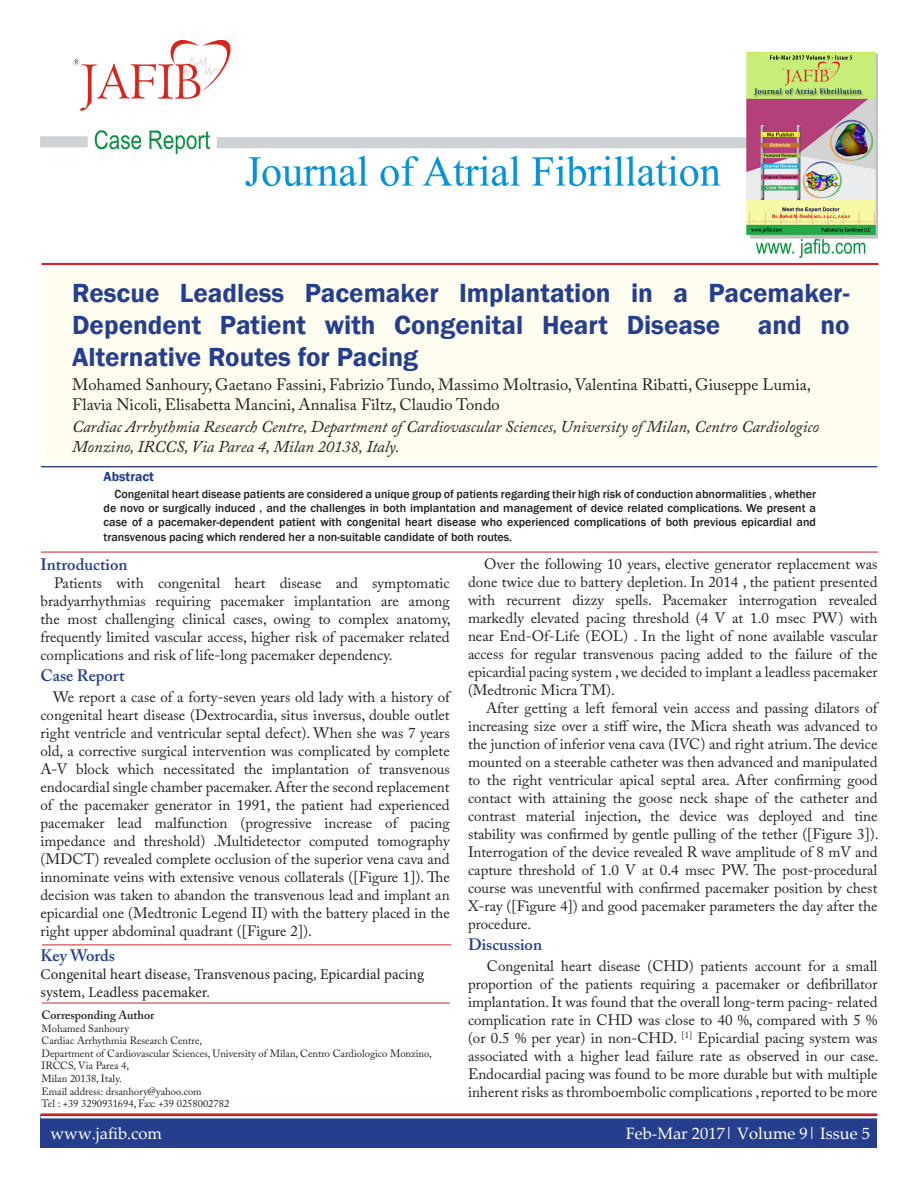
<style>
.page{position:relative;width:918px;height:1188px;background:#fff}
.page>*{position:absolute;margin:0;border:0;box-sizing:border-box;transform-origin:0 0}
._05_Article_Title{font:600 27px/32.4px "Franklin Gothic";color:#253f8e}
._06_Author_block{font:16.5px/19.8px "Adobe Caslon Pro";color:#231f20}
._07_Author_Affiliati{font:italic 16.5px/19.8px "Adobe Caslon Pro";color:#231f20}
.white_header_for_blu{font:16.5px "Palatino Linotype";color:#fff}
._11_Body_Header{font:600 16.5px "Adobe Caslon Pro";color:#253f8e}
._10_Body_Text{font:600 16.5px "Adobe Caslon Pro";color:#253f8e}
._10_Body_Text-2{font:15px/18px "Adobe Caslon Pro";color:#231f20;text-align:justify}
.t1{font:15px/18px "Minion Pro";color:#231f20}
._08_Abstract_Header{font:600 13.5px "Franklin Gothic";color:#253f8e}
._08_Abstract_Header-2{font:500 12px/14.4px "Franklin Gothic";color:#231f20;text-align:justify}
._13_small_text_for_h{font:600 12px "Adobe Caslon Pro";color:#231f20}
._13_small_text_for_h-2{font:10.5px/12.6px "Adobe Caslon Pro";color:#231f20}
</style>
<div class="page">
<div style="left:42px;top:270px;width:837px;height:192px;background:#fefdf0"></div>
<hr style="left:41px;top:552px;width:837px;height:1px;background:#d1232a">
<hr style="left:41px;top:467px;width:836px;height:1px;background:#d1232a">
<hr style="left:41px;top:466px;width:836px;height:1px;background:#253f8e">
<hr style="left:42px;top:1003px;width:408px;height:1px;background:#d1232a">
<hr style="left:42px;top:945px;width:409px;height:1px;background:#d1232a">
<div style="left:40px;top:1115px;width:838px;height:33px;background:#253f8e"></div>
<hr style="left:40px;top:1113px;width:838px;height:3px;background:#d1232a">
<hr style="left:40px;top:1116px;width:838px;height:2px;background:#fff">
<hr style="left:41px;top:263px;width:837px;height:2px;background:#d1232a">
<img style="left:40px;top:40px;width:838px;height:217px">
<p class="_05_Article_Title" style="left:72px;top:277px;width:779px">Rescue Leadless Pacemaker Implantation in a Pacemaker-<br>Dependent Patient with Congenital Heart Disease</p>
<p class="_05_Article_Title" style="left:758px;top:309px;width:93px">and no</p>
<p class="_05_Article_Title" style="left:72px;top:341px;width:348px">Alternative Routes for Pacing</p>
<p class="_06_Author_block" style="left:72px;top:374px;width:740px">Mohamed Sanhoury, Gaetano Fassini, Fabrizio Tundo, Massimo Moltrasio, Valentina Ribatti, Giuseppe Lumia,<br>Flavia Nicoli, Elisabetta Mancini, Annalisa Filtz, Claudio Tondo</p>
<p class="_07_Author_Affiliati" style="left:72px;top:416px;width:748px">Cardiac Arrhythmia Research Centre, Department of Cardiovascular Sciences, University of Milan, Centro Cardiologico<br>Monzino, IRCCS, Via Parea 4, Milan 20138, Italy.</p>
<p class="_08_Abstract_Header" style="left:104px;top:468px;width:52px">Abstract</p>
<p class="_08_Abstract_Header-2" style="left:104px;top:486px;width:714px;text-indent:11px">Congenital heart disease patients are considered a unique group of patients regarding their high risk of conduction abnormalities , whether de novo or surgically induced , and the challenges in both implantation and management of device related complications. We present a case of a pacemaker-dependent patient with congenital heart disease who experienced complications of both previous epicardial and transvenous pacing which rendered her a non-suitable candidate of both routes.</p>
<p class="_11_Body_Header" style="left:40px;top:555px;width:89px">Introduction</p>
<p class="_10_Body_Text-2" style="left:40px;top:574px;width:412px;text-indent:14px">Patients with congenital heart disease and symptomatic bradyarrhythmias requiring pacemaker implantation are among the most challenging clinical cases, owing to complex anatomy, frequently limited vascular access, higher risk of pacemaker related complications and risk of life-long pacemaker dependency.</p>
<p class="_10_Body_Text" style="left:40px;top:666px;width:86px">Case Report</p>
<p class="_10_Body_Text-2" style="left:40px;top:688px;width:411px;text-indent:13px">We report a case of a forty-seven years old lady with a history of congenital heart disease (Dextrocardia, situs inversus, double outlet right ventricle and ventricular septal defect). When she was 7 years old, a corrective surgical intervention was complicated by complete A-V block which necessitated the implantation of transvenous endocardial single chamber pacemaker. After the second replacement of the pacemaker generator in 1991, the patient had experienced pacemaker lead malfunction (progressive increase of pacing impedance and threshold) .Multidetector computed tomography (MDCT) revealed complete occlusion of the superior vena cava and innominate veins with extensive venous collaterals ([Figure 1]). The decision was taken to abandon the transvenous lead and implant an epicardial one (Medtronic Legend II) with the battery placed in the right upper abdominal quadrant ([Figure 2]).</p>
<p class="_11_Body_Header" style="left:41px;top:945px;width:76px">Key Words</p>
<p class="t1" style="left:41px;top:965px;width:385px">Congenital heart disease, Transvenous pacing, Epicardial pacing system, Leadless pacemaker.</p>
<p class="_13_small_text_for_h" style="left:42px;top:1008px;width:114px">Corresponding Author</p>
<p class="_13_small_text_for_h-2" style="left:42px;top:1022px;width:89px">Mohamed Sanhoury</p>
<p class="_13_small_text_for_h-2" style="left:42px;top:1034px;width:162px">Cardiac Arrhythmia Research Centre,</p>
<p class="_13_small_text_for_h-2" style="left:42px;top:1047px;width:392px">Department of Cardiovascular Sciences, University of Milan, Centro Cardiologico Monzino,<br>IRCCS, Via Parea 4,</p>
<p class="_13_small_text_for_h-2" style="left:42px;top:1072px;width:82px">Milan 20138, Italy.</p>
<p class="_13_small_text_for_h-2" style="left:42px;top:1085px;width:162px">Email address: drsanhory@yahoo.com</p>
<p class="_13_small_text_for_h-2" style="left:42px;top:1097px;width:189px">Tel : +39 3290931694, Fax: +39 0258002782</p>
<p class="_10_Body_Text-2" style="left:468px;top:555px;width:411px;text-indent:16px">Over the following 10 years, elective generator replacement was done twice due to battery depletion. In 2014 , the patient presented with recurrent dizzy spells. Pacemaker interrogation revealed markedly elevated pacing threshold (4 V at 1.0 msec PW) with near End-Of-Life (EOL) . In the light of none available vascular access for regular transvenous pacing added to the failure of the epicardial pacing system , we decided to implant a leadless pacemaker (Medtronic Micra TM).</p>
<p class="_10_Body_Text-2" style="left:468px;top:699px;width:412px;text-indent:18px">After getting a left femoral vein access and passing dilators of increasing size over a stiff wire, the Micra sheath was advanced to the junction of inferior vena cava (IVC) and right atrium. The device mounted on a steerable catheter was then advanced and manipulated to the right ventricular apical septal area. After confirming good contact with attaining the goose neck shape of the catheter and contrast material injection, the device was deployed and tine stability was confirmed by gentle pulling of the tether ([Figure 3]).<br>Interrogation of the device revealed R wave amplitude of 8 mV and capture threshold of 1.0 V at 0.4 msec PW. The post-procedural course was uneventful with confirmed pacemaker position by chest X-ray ([Figure 4]) and good pacemaker parameters the day after the procedure.</p>
<p class="_10_Body_Text" style="left:468px;top:935px;width:76px">Discussion</p>
<p class="_10_Body_Text-2" style="left:468px;top:957px;width:412px;text-indent:19px">Congenital heart disease (CHD) patients account for a small proportion of the patients requiring a pacemaker or defibrillator implantation. It was found that the overall long-term pacing- related complication rate in CHD was close to 40 %, compared with 5 % (or 0.5 % per year) in non-CHD. <sup>[1]</sup> Epicardial pacing system was associated with a higher lead failure rate as observed in our case.<br>Endocardial pacing was found to be more durable but with multiple inherent risks as thromboembolic complications , reported to be more</p>
<p class="white_header_for_blu" style="left:51px;top:1122px;width:113px">www.jafib.com</p>
<p class="white_header_for_blu" style="left:626px;top:1122px;width:246px">Feb-Mar 2017| Volume 9| Issue 5</p>
</div>
